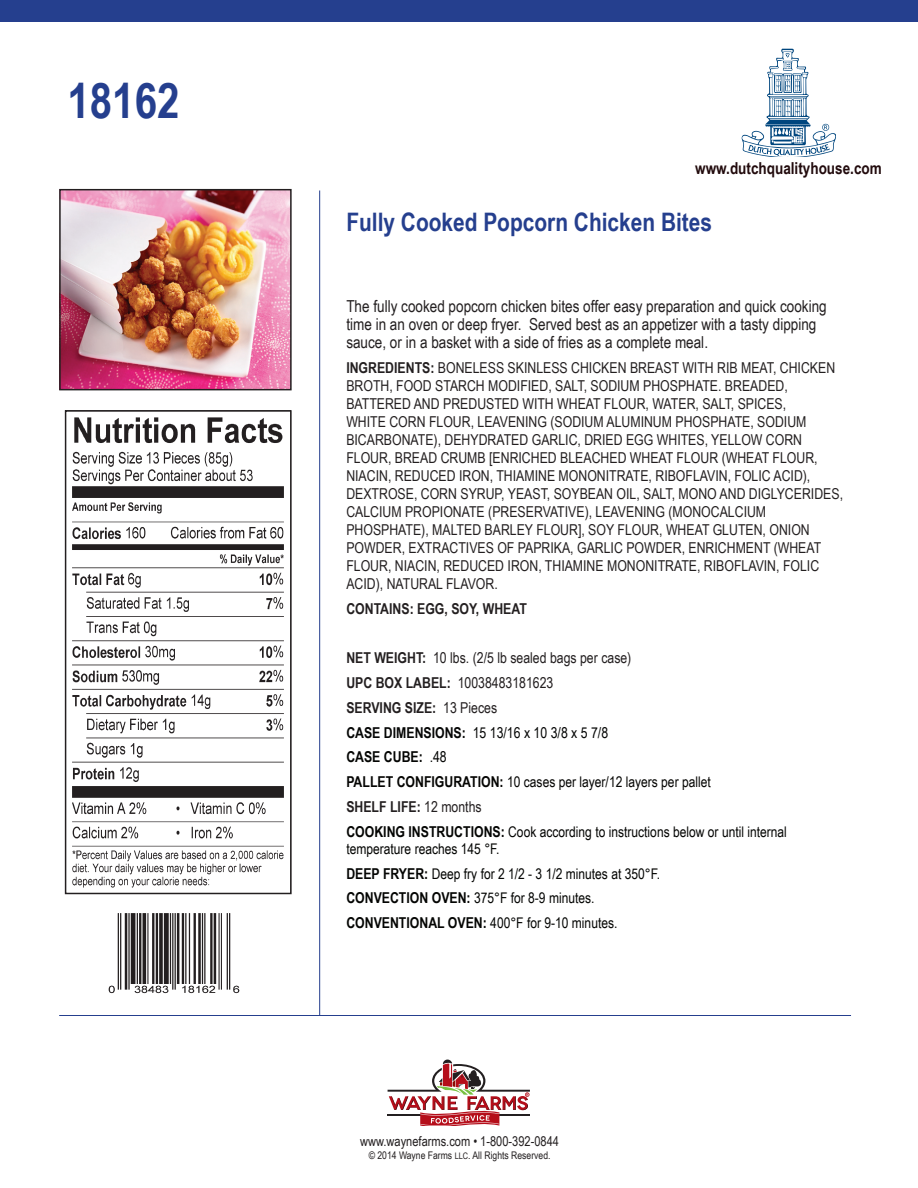
<style>
.page{position:relative;width:918px;height:1188px;background:#fff}
.page>*{position:absolute;margin:0;border:0;box-sizing:border-box;transform-origin:0 0}
.t1{font:700 49.2px "Arial Narrow";color:#253f8e}
.t2{font:700 25.5px "Arial Narrow";color:#253f8e}
.t3{font:16.5px/18px "Arial Narrow";color:#231f20}
.t4{font:700 16.5px "Arial Narrow";color:#220b0d}
.t5{font:15px/18px "Arial Narrow";color:#231f20}
.t6{font:700 15px "Arial Narrow";color:#231f20}
.t7{font:14.7px/24.8px "Arial Narrow";color:#040503}
.t8{font:14.7px "Arial Narrow";color:#050503}
.t9{font:13.5px "Arial Narrow";color:#231f20}
.t10{font:10.5px "Arial Narrow";color:#231f20}
.s1{font-weight:700}
.s2{font-weight:700;color:#050605}
.s3{color:#050605}
.s4{font-weight:700;color:#040503}
.s5{color:#040503}
.s6{font-weight:700;font-size:15px}
.s7{font-weight:400}
.s8{font-size:9px}
</style>
<div class="page">
<img style="left:62px;top:192px;width:227px;height:195px">
<div style="left:59px;top:189px;width:233px;height:201px;border:2px solid #231f20"></div>
<div style="left:0;top:0;width:918px;height:22px;background:#253f8e"></div>
<img style="left:72px;top:417px;width:212px;height:471px">
<div style="left:65px;top:410px;width:227px;height:484px;border:2px solid #231f20"></div>
<hr style="left:59px;top:1015px;width:792px;height:1px;background:#253f8e">
<hr style="left:319px;top:190px;width:1px;height:826px;background:#253f8e">
<svg style="left:742px;top:49px;width:93px;height:108px"></svg>
<svg style="left:388px;top:1060px;width:142px;height:66px"></svg>
<img style="left:108px;top:913px;width:132px;height:81px">
<h1 class="t1" style="left:68px;top:63px;width:114px">18162</h1>
<p class="t4" style="left:695px;top:156px;width:188px">www.dutchqualityhouse.com</p>
<h2 class="t2" style="left:346px;top:203px;width:367px">Fully Cooked Popcorn Chicken Bites</h2>
<p class="t3" style="left:346px;top:297px;width:482px">The fully cooked popcorn chicken bites offer easy preparation and quick cooking time in an oven or deep fryer. Served best as an appetizer with a tasty dipping sauce, or in a basket with a side of fries as a complete meal.</p>
<p class="t5" style="left:346px;top:358px;width:498px"><span class="s1">INGREDIENTS:</span> BONELESS SKINLESS CHICKEN BREAST WITH RIB MEAT, CHICKEN BROTH, FOOD STARCH MODIFIED, SALT, SODIUM PHOSPHATE. BREADED, BATTERED AND PREDUSTED WITH WHEAT FLOUR, WATER, SALT, SPICES,<br>WHITE CORN FLOUR, LEAVENING (SODIUM ALUMINUM PHOSPHATE, SODIUM BICARBONATE), DEHYDRATED GARLIC, DRIED EGG WHITES, YELLOW CORN FLOUR, BREAD CRUMB [ENRICHED BLEACHED WHEAT FLOUR (WHEAT FLOUR, NIACIN, REDUCED IRON, THIAMINE MONONITRATE, RIBOFLAVIN, FOLIC ACID), DEXTROSE, CORN SYRUP, YEAST, SOYBEAN OIL, SALT, MONO AND DIGLYCERIDES, CALCIUM PROPIONATE (PRESERVATIVE), LEAVENING (MONOCALCIUM PHOSPHATE), MALTED BARLEY FLOUR], SOY FLOUR, WHEAT GLUTEN, ONION POWDER, EXTRACTIVES OF PAPRIKA, GARLIC POWDER, ENRICHMENT (WHEAT FLOUR, NIACIN, REDUCED IRON, THIAMINE MONONITRATE, RIBOFLAVIN, FOLIC ACID), NATURAL FLAVOR.</p>
<p class="t6" style="left:346px;top:597px;width:182px">CONTAINS: EGG, SOY, WHEAT</p>
<p class="t6" style="left:346px;top:647px;width:38px">Net weight</p>
<p class="t5" style="left:346px;top:645px;width:287px;line-height:24.8px;text-indent:76px"><span class="s1">:</span> 10 lbs. (2/5 lb sealed bags per case)<br><span class="s1">UPC BOX LABEL:</span> 10038483181623<br><span class="s1">SERVING SIZE:</span> 13 Pieces<br><span class="s2">CASE DIMENSIONS:</span> <span class="s3">15 13/16 x 10 3/8 x 5 7/8<br></span><span class="s4">CASE CUBE:</span> <span class="s5">.48</span></p>
<p class="t8" style="left:346px;top:771px;width:366px"><span class="s6">PALLET CONFIGURATION:</span> 10 cases per layer/12 layers per pallet</p>
<p class="t6" style="left:346px;top:795px;width:137px">SHELF LIFE: <span class="s7">12 months</span></p>
<p class="t7" style="left:346px;top:822px;width:442px;line-height:17.2px"><span class="s6">COOKING INSTRUCTIONS:</span> Cook according to instructions below or until internal temperature reaches 145 °F.</p>
<p class="t7" style="left:346px;top:860px;width:315px"><span class="s6">DEEP FRYER:</span> Deep fry for 2 1/2 - 3 1/2 minutes at 350°F.<br><span class="s6">CONVECTION OVEN:</span> 375°F for 8-9 minutes.<br><span class="s6">CONVENTIONAL OVEN:</span> 400°F for 9-10 minutes.</p>
<p class="t9" style="left:360px;top:1131px;width:200px">www.waynefarms.com • 1-800-392-0844</p>
<p class="t10" style="left:369px;top:1147px;width:183px">© 2014 Wayne Farms <span class="s8">LLC</span>. All Rights Reserved.</p>
</div>
